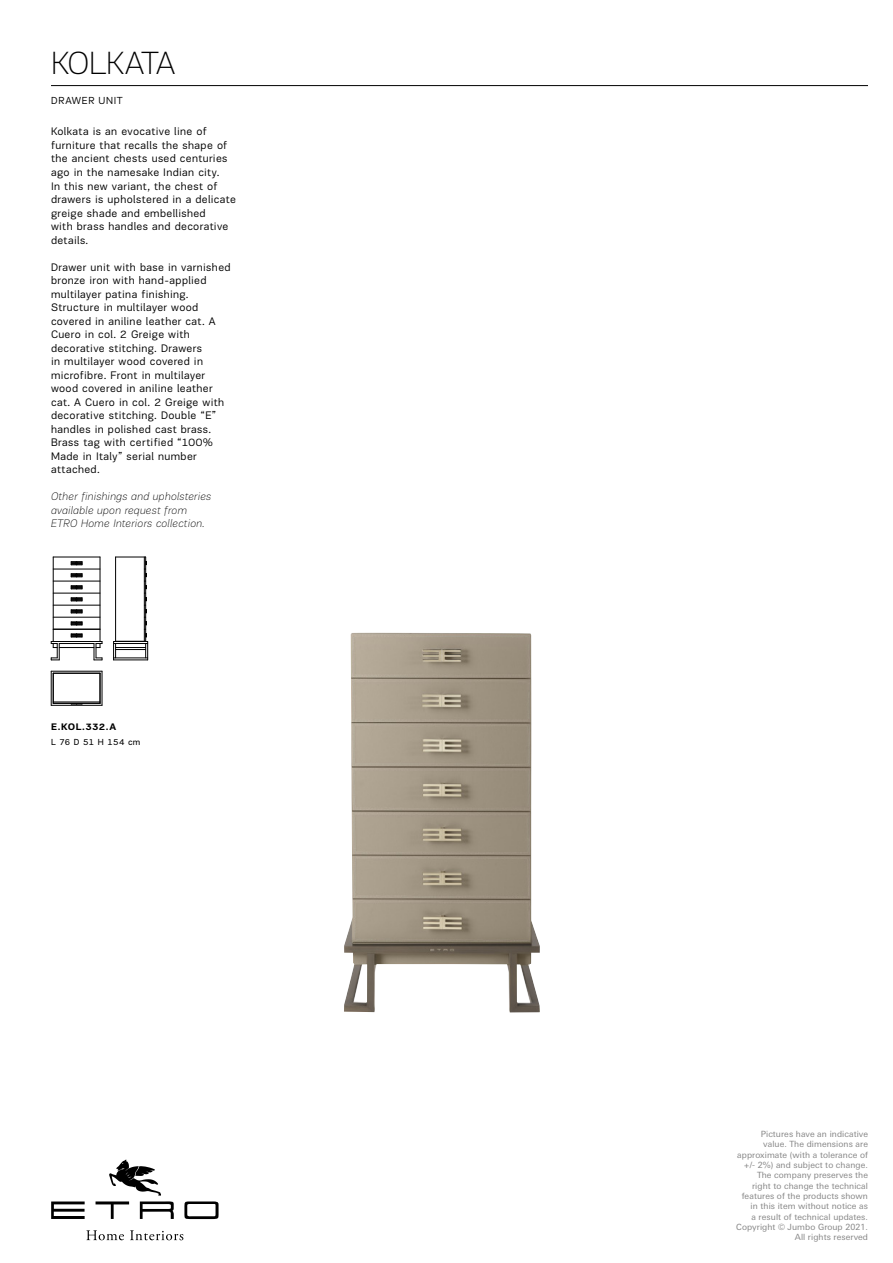
<style>
.page{position:relative;width:893px;height:1263px;background:#fff}
.page>*{position:absolute;margin:0;border:0;box-sizing:border-box;transform-origin:0 0}
.t1{font:100 33px "Encore Sans Pro PF";letter-spacing:-.025em;color:#000}
.t2{font:11.25px/13.5px "Encore Sans Pro PF";letter-spacing:.03em;color:#000}
.t3{font:italic 100 11.25px/13.5px "Encore Sans Pro PF";letter-spacing:.025em;color:#000}
.t4{font:10.5px "Encore Sans Pro PF";letter-spacing:.06em;color:#000}
.t5{font:700 9.75px "Encore Sans Pro PF";letter-spacing:.03em;color:#000}
.t6{font:9px "Encore Sans Pro PF";letter-spacing:.025em;color:#000}
.t7{font:8.55px/10.4px "Linotype Univers Basic";letter-spacing:.01em;color:#868686;text-align:right}
</style>
<div class="page">
<img style="left:344px;top:633px;width:196px;height:379px">
<hr style="left:51px;top:85px;width:817px;height:1px;background:#000">
<hr style="left:59px;top:643px;width:35px;height:1px;background:#000">
<hr style="left:51px;top:641px;width:51px;height:1px;background:#000">
<hr style="left:53px;top:557px;width:1px;height:84px;background:#000">
<svg style="left:51px;top:642px;width:9px;height:19px"></svg>
<hr style="left:59px;top:647px;width:35px;height:1px;background:#000">
<svg style="left:94px;top:641px;width:9px;height:20px"></svg>
<hr style="left:100px;top:557px;width:1px;height:84px;background:#000">
<hr style="left:53px;top:629px;width:47px;height:1px;background:#000">
<hr style="left:53px;top:617px;width:47px;height:1px;background:#000">
<hr style="left:53px;top:605px;width:47px;height:1px;background:#000">
<hr style="left:53px;top:593px;width:47px;height:1px;background:#000">
<hr style="left:53px;top:581px;width:47px;height:1px;background:#000">
<hr style="left:53px;top:569px;width:47px;height:1px;background:#000">
<hr style="left:53px;top:557px;width:47px;height:1px;background:#000">
<svg style="left:71px;top:561px;width:12px;height:4px"></svg>
<svg style="left:71px;top:573px;width:12px;height:5px"></svg>
<svg style="left:71px;top:585px;width:12px;height:5px"></svg>
<svg style="left:71px;top:597px;width:12px;height:5px"></svg>
<svg style="left:71px;top:609px;width:12px;height:5px"></svg>
<svg style="left:71px;top:621px;width:12px;height:5px"></svg>
<svg style="left:71px;top:634px;width:12px;height:4px"></svg>
<hr style="left:51px;top:671px;width:51px;height:1px;background:#000">
<hr style="left:102px;top:671px;width:1px;height:34px;background:#000">
<hr style="left:51px;top:705px;width:51px;height:1px;background:#000">
<hr style="left:51px;top:671px;width:1px;height:34px;background:#000">
<hr style="left:53px;top:673px;width:1px;height:30px;background:#000">
<hr style="left:53px;top:703px;width:47px;height:1px;background:#000">
<hr style="left:53px;top:702px;width:47px;height:1px;background:#000">
<hr style="left:100px;top:673px;width:1px;height:30px;background:#000">
<hr style="left:53px;top:673px;width:47px;height:1px;background:#000">
<svg style="left:71px;top:704px;width:12px;height:1px"></svg>
<hr style="left:115px;top:557px;width:1px;height:84px;background:#000">
<hr style="left:145px;top:557px;width:1px;height:84px;background:#000">
<hr style="left:144px;top:557px;width:1px;height:84px;background:#000">
<hr style="left:114px;top:643px;width:34px;height:1px;background:#000">
<hr style="left:114px;top:641px;width:34px;height:1px;background:#000">
<hr style="left:114px;top:660px;width:34px;height:1px;background:#000">
<hr style="left:114px;top:658px;width:34px;height:1px;background:#000">
<svg style="left:113px;top:641px;width:3px;height:19px"></svg>
<hr style="left:116px;top:647px;width:30px;height:1px;background:#000">
<hr style="left:116px;top:649px;width:30px;height:1px;background:#000">
<hr style="left:116px;top:557px;width:30px;height:1px;background:#000">
<svg style="left:144px;top:561px;width:4px;height:99px"></svg>
<svg style="left:109px;top:1159px;width:52px;height:36px"></svg>
<svg style="left:96px;top:1201px;width:33px;height:18px"></svg>
<svg style="left:140px;top:1201px;width:34px;height:18px"></svg>
<svg style="left:51px;top:1201px;width:34px;height:18px"></svg>
<svg style="left:184px;top:1201px;width:35px;height:18px"></svg>
<svg style="left:86px;top:1230px;width:38px;height:10px"></svg>
<svg style="left:130px;top:1230px;width:53px;height:10px"></svg>
<h1 class="t1" style="left:51px;top:44px;width:125px">KOLKATA</h1>
<p class="t4" style="left:51px;top:95px;width:73px">DRAWER UNIT</p>
<p class="t2" style="left:51px;top:125px;width:186px">Kolkata is an evocative line of furniture that recalls the shape of the ancient chests used centuries ago in the namesake Indian city.<br>In this new variant, the chest of drawers is upholstered in a delicate greige shade and embellished<br>with brass handles and decorative details.</p>
<p class="t2" style="left:51px;top:260px;width:181px">Drawer unit with base in varnished bronze iron with hand-applied multilayer patina finishing.<br>Structure in multilayer wood covered in aniline leather cat. A<br>Cuero in col. 2 Greige with decorative stitching. Drawers<br>in multilayer wood covered in microfibre. Front in multilayer wood covered in aniline leather cat. A Cuero in col. 2 Greige with decorative stitching. Double “E” handles in polished cast brass.<br>Brass tag with certified “100%<br>Made in Italy” serial number attached.</p>
<p class="t3" style="left:51px;top:489px;width:162px">Other finishings and upholsteries available upon request from<br>ETRO Home Interiors collection.</p>
<p class="t5" style="left:51px;top:720px;width:67px">E.KOL.332.A</p>
<p class="t6" style="left:51px;top:736px;width:91px">L 76 D 51 H 154 cm</p>
<p class="t7" style="left:736px;top:1129px;width:133px">Pictures have an indicative value. The dimensions are approximate (with a tolerance of +/- 2%) and subject to change.<br>The company preserves the right to change the technical features of the products shown in this item without notice as<br>a result of technical updates.<br>Copyright © Jumbo Group 2021.<br>All rights reserved</p>
</div>
